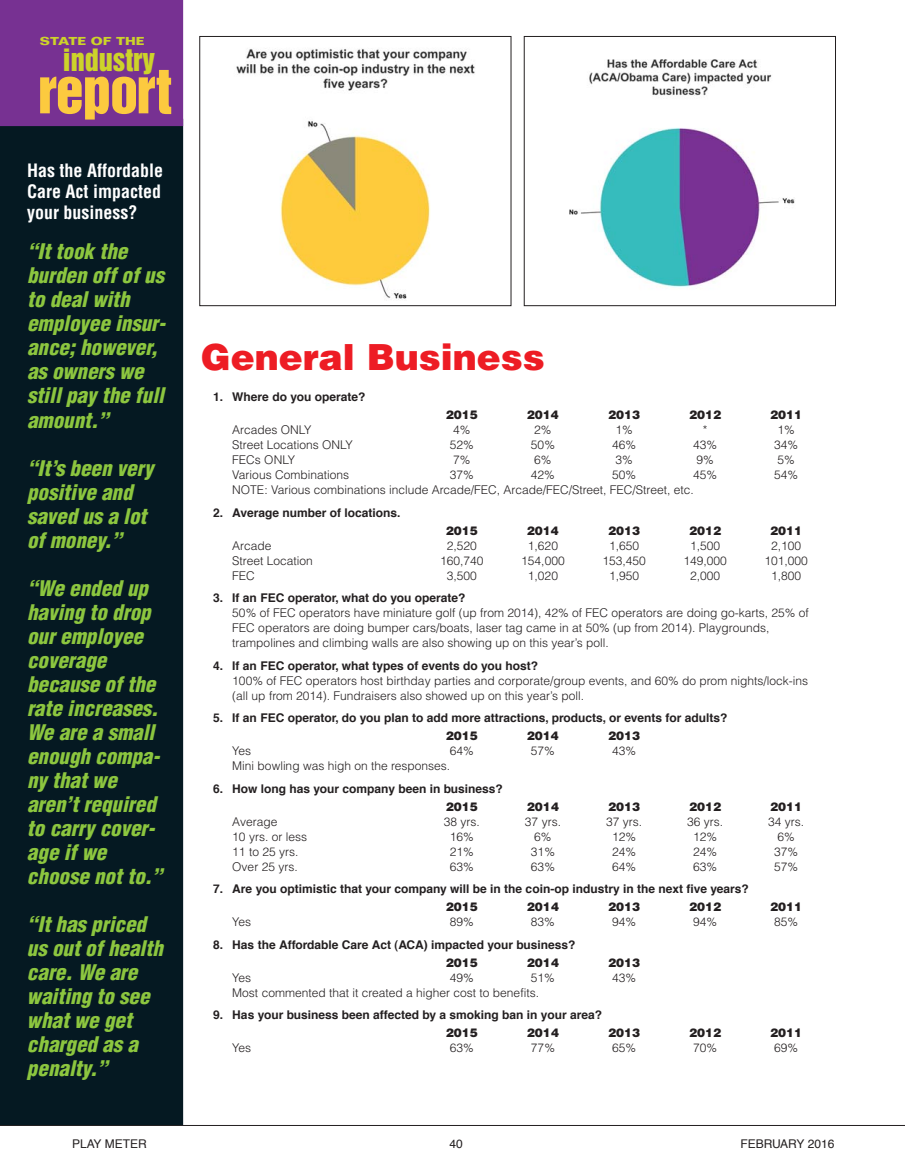
<style>
.page{position:relative;width:905px;height:1175px;background:#fff}
.page>*{position:absolute;margin:0;border:0;box-sizing:border-box;transform-origin:0 0}
.t1{font:56.25px "Helvetica Inserat";letter-spacing:-.02em;color:#fcca3f}
.t2{font:900 36px "Helvetica";color:#ed1c24}
.t3{font:28.2px "Helvetica Inserat";color:#cdd32a}
.t4{font:italic 900 condensed 21px/24px "Helvetica";color:#8cc63f}
.t5{font:700 condensed 18px/21px "Helvetica";color:#fff;text-align:justify}
.t6{font:300 12px/15px "Helvetica";color:#231f20}
.t7{font:700 12px/18px "Helvetica";color:#231f20}
.t8{font:900 12px "Helvetica";color:#231f20}
.t9{font:12px "Helvetica";color:#231f20}
.t10{font:700 11.25px "Folio";color:#cdd32a;scale:1.2 1}
.s1{font-weight:700}
.s2{font-weight:900}
</style>
<div class="page">
<div style="left:0;top:126px;width:183px;height:999px;background:#051922"></div>
<div style="left:0;top:0;width:183px;height:126px;background:#773192"></div>
<hr style="left:0;top:1125px;width:904px;height:1px;background:#231f20">
<img style="left:236px;top:48px;width:239px;height:252px">
<div style="left:199px;top:36px;width:312px;height:270px;border:1px solid #231f20"></div>
<img style="left:569px;top:59px;width:226px;height:228px">
<div style="left:523px;top:36px;width:312px;height:270px;border:1px solid #231f20"></div>
<p class="t10" style="left:40px;top:37px;width:89px">STATE OF THE</p>
<p class="t3" style="left:63px;top:49px;width:94px">industry</p>
<p class="t1" style="left:38px;top:68px;width:135px">report</p>
<p class="t5" style="left:27px;top:161px;width:137px">Has the Affordable Care Act impacted your business?</p>
<p class="t4" style="left:27px;top:241px;width:144px">“Ittook the burden offofus to dealwith employee insur&shy;ance;however, as owners we stillpay the full amount.”</p>
<p class="t4" style="left:27px;top:457px;width:128px">“It’s been very positive and saved us a lot ofmoney.”</p>
<p class="t4" style="left:27px;top:577px;width:141px">“We ended up having to drop ouremployee coverage because ofthe rate increases.<br>We are a small enough compa&shy;ny thatwe aren’trequired to carry cover&shy;age ifwe choose notto.”</p>
<p class="t4" style="left:27px;top:913px;width:142px">“Ithas priced us outofhealth care.We are waiting to see whatwe get charged as a penalty.”</p>
<p class="t2" style="left:201px;top:343px;width:345px">General Business</p>
<p class="t7" style="left:213px;top:389px;width:154px">1. Where do you operate?</p>
<p class="t8" style="left:446px;top:410px;width:34px">2015</p>
<p class="t8" style="left:527px;top:410px;width:34px">2014</p>
<p class="t8" style="left:608px;top:410px;width:34px">2013</p>
<p class="t8" style="left:689px;top:410px;width:34px">2012</p>
<p class="t8" style="left:770px;top:410px;width:34px">2011</p>
<p class="t6" style="left:232px;top:423px;width:81px">Arcades ONLY</p>
<p class="t6" style="left:453px;top:423px;width:19px">4%</p>
<p class="t6" style="left:534px;top:423px;width:19px">2%</p>
<p class="t6" style="left:615px;top:423px;width:19px">1%</p>
<p class="t6" style="left:702px;top:423px;width:6px">*</p>
<p class="t6" style="left:777px;top:423px;width:19px">1%</p>
<p class="t6" style="left:232px;top:438px;width:122px">Street Locations ONLY</p>
<p class="t6" style="left:450px;top:438px;width:26px">52%</p>
<p class="t6" style="left:531px;top:438px;width:26px">50%</p>
<p class="t6" style="left:612px;top:438px;width:26px">46%</p>
<p class="t6" style="left:693px;top:438px;width:26px">43%</p>
<p class="t6" style="left:774px;top:438px;width:26px">34%</p>
<p class="t6" style="left:232px;top:453px;width:64px">FECs ONLY</p>
<p class="t6" style="left:453px;top:453px;width:19px">7%</p>
<p class="t6" style="left:534px;top:453px;width:19px">6%</p>
<p class="t6" style="left:615px;top:453px;width:19px">3%</p>
<p class="t6" style="left:696px;top:453px;width:19px">9%</p>
<p class="t6" style="left:777px;top:453px;width:19px">5%</p>
<p class="t6" style="left:232px;top:468px;width:118px">Various Combinations</p>
<p class="t6" style="left:450px;top:468px;width:26px">37%</p>
<p class="t6" style="left:531px;top:468px;width:26px">42%</p>
<p class="t6" style="left:612px;top:468px;width:26px">50%</p>
<p class="t6" style="left:693px;top:468px;width:26px">45%</p>
<p class="t6" style="left:774px;top:468px;width:26px">54%</p>
<p class="t6" style="left:232px;top:483px;width:463px">NOTE: Various combinations include Arcade/FEC, Arcade/FEC/Street, FEC/Street, etc.</p>
<p class="t7" style="left:213px;top:504px;width:189px">2. Average number of locations.</p>
<p class="t8" style="left:446px;top:526px;width:34px">2015</p>
<p class="t8" style="left:527px;top:526px;width:34px">2014</p>
<p class="t8" style="left:608px;top:526px;width:34px">2013</p>
<p class="t8" style="left:689px;top:526px;width:34px">2012</p>
<p class="t8" style="left:770px;top:526px;width:34px">2011</p>
<p class="t6" style="left:232px;top:539px;width:41px">Arcade</p>
<p class="t6" style="left:447px;top:539px;width:32px">2,520</p>
<p class="t6" style="left:528px;top:539px;width:32px">1,620</p>
<p class="t6" style="left:609px;top:539px;width:32px">1,650</p>
<p class="t6" style="left:690px;top:539px;width:32px">1,500</p>
<p class="t6" style="left:771px;top:539px;width:32px">2,100</p>
<p class="t6" style="left:232px;top:554px;width:82px">Street Location</p>
<p class="t6" style="left:440px;top:554px;width:45px">160,740</p>
<p class="t6" style="left:521px;top:554px;width:45px">154,000</p>
<p class="t6" style="left:602px;top:554px;width:45px">153,450</p>
<p class="t6" style="left:683px;top:554px;width:45px">149,000</p>
<p class="t6" style="left:764px;top:554px;width:45px">101,000</p>
<p class="t6" style="left:232px;top:569px;width:24px">FEC</p>
<p class="t6" style="left:447px;top:569px;width:32px">3,500</p>
<p class="t6" style="left:528px;top:569px;width:32px">1,020</p>
<p class="t6" style="left:609px;top:569px;width:32px">1,950</p>
<p class="t6" style="left:690px;top:569px;width:32px">2,000</p>
<p class="t6" style="left:771px;top:569px;width:32px">1,800</p>
<p class="t6" style="left:232px;top:591px;width:578px;text-indent:-19px"><span class="s1">3. If an FEC operator, what do you operate?<br></span>50% of FEC operators have miniature golf (up from 2014), 42% of FEC operators are doing go-karts, 25% of FEC operators are doing bumper cars/boats, laser tag came in at 50% (up from 2014). Playgrounds, trampolines and climbing walls are also showing up on this year’s poll.</p>
<p class="t6" style="left:232px;top:659px;width:577px;text-indent:-19px"><span class="s1">4. If an FEC operator, what types of events do you host?<br></span>100% of FEC operators host birthday parties and corporate/group events, and 60% do prom nights/lock-ins (all up from 2014). Fundraisers also showed up on this year’s poll.</p>
<p class="t7" style="left:446px;top:710px;width:283px;text-indent:-232px">5. If an FEC operator, do you plan to add more attractions, products, or events for adults?<br><span class="s2">2015</span></p>
<p class="t8" style="left:527px;top:731px;width:34px">2014</p>
<p class="t8" style="left:608px;top:731px;width:34px">2013</p>
<p class="t6" style="left:232px;top:744px;width:20px">Yes</p>
<p class="t6" style="left:450px;top:744px;width:26px">64%</p>
<p class="t6" style="left:531px;top:744px;width:26px">57%</p>
<p class="t6" style="left:612px;top:744px;width:26px">43%</p>
<p class="t6" style="left:232px;top:759px;width:219px">Mini bowling was high on the responses.</p>
<p class="t7" style="left:446px;top:780px;width:58px;text-indent:-232px">6. How long has your company been in business?<br><span class="s2">2015</span></p>
<p class="t8" style="left:527px;top:802px;width:34px">2014</p>
<p class="t8" style="left:608px;top:802px;width:34px">2013</p>
<p class="t8" style="left:689px;top:802px;width:34px">2012</p>
<p class="t8" style="left:770px;top:802px;width:34px">2011</p>
<p class="t6" style="left:232px;top:815px;width:47px">Average</p>
<p class="t6" style="left:444px;top:815px;width:38px">38 yrs.</p>
<p class="t6" style="left:525px;top:815px;width:38px">37 yrs.</p>
<p class="t6" style="left:606px;top:815px;width:38px">37 yrs.</p>
<p class="t6" style="left:687px;top:815px;width:38px">36 yrs.</p>
<p class="t6" style="left:768px;top:815px;width:38px">34 yrs.</p>
<p class="t6" style="left:232px;top:830px;width:76px">10 yrs. or less</p>
<p class="t6" style="left:450px;top:830px;width:26px">16%</p>
<p class="t6" style="left:534px;top:830px;width:19px">6%</p>
<p class="t6" style="left:612px;top:830px;width:26px">12%</p>
<p class="t6" style="left:693px;top:830px;width:26px">12%</p>
<p class="t6" style="left:777px;top:830px;width:19px">6%</p>
<p class="t6" style="left:232px;top:845px;width:68px">11 to 25 yrs.</p>
<p class="t6" style="left:450px;top:845px;width:26px">21%</p>
<p class="t6" style="left:531px;top:845px;width:26px">31%</p>
<p class="t6" style="left:612px;top:845px;width:26px">24%</p>
<p class="t6" style="left:693px;top:845px;width:26px">24%</p>
<p class="t6" style="left:774px;top:845px;width:26px">37%</p>
<p class="t6" style="left:232px;top:860px;width:67px">Over 25 yrs.</p>
<p class="t6" style="left:450px;top:860px;width:26px">63%</p>
<p class="t6" style="left:531px;top:860px;width:26px">63%</p>
<p class="t6" style="left:612px;top:860px;width:26px">64%</p>
<p class="t6" style="left:693px;top:860px;width:26px">63%</p>
<p class="t6" style="left:774px;top:860px;width:26px">57%</p>
<p class="t7" style="left:446px;top:881px;width:304px;text-indent:-232px">7. Are you optimistic that your company will be in the coin-op industry in the next five years?<br><span class="s2">2015</span></p>
<p class="t8" style="left:527px;top:902px;width:34px">2014</p>
<p class="t8" style="left:608px;top:902px;width:34px">2013</p>
<p class="t8" style="left:689px;top:902px;width:34px">2012</p>
<p class="t8" style="left:770px;top:902px;width:34px">2011</p>
<p class="t6" style="left:232px;top:915px;width:20px">Yes</p>
<p class="t6" style="left:450px;top:915px;width:26px">89%</p>
<p class="t6" style="left:531px;top:915px;width:26px">83%</p>
<p class="t6" style="left:612px;top:915px;width:26px">94%</p>
<p class="t6" style="left:693px;top:915px;width:26px">94%</p>
<p class="t6" style="left:774px;top:915px;width:26px">85%</p>
<p class="t7" style="left:446px;top:936px;width:131px;text-indent:-232px">8. Has the Affordable Care Act (ACA) impacted your business?<br><span class="s2">2015</span></p>
<p class="t8" style="left:527px;top:958px;width:34px">2014</p>
<p class="t8" style="left:608px;top:958px;width:34px">2013</p>
<p class="t6" style="left:232px;top:971px;width:20px">Yes</p>
<p class="t6" style="left:450px;top:971px;width:26px">49%</p>
<p class="t6" style="left:531px;top:971px;width:26px">51%</p>
<p class="t6" style="left:612px;top:971px;width:26px">43%</p>
<p class="t6" style="left:232px;top:986px;width:308px">Most commented that it created a higher cost to benefits.</p>
<p class="t7" style="left:446px;top:1007px;width:158px;text-indent:-232px">9. Has your business been affected by a smoking ban in your area?<br><span class="s2">2015</span></p>
<p class="t8" style="left:527px;top:1028px;width:34px">2014</p>
<p class="t8" style="left:608px;top:1028px;width:34px">2013</p>
<p class="t8" style="left:689px;top:1028px;width:34px">2012</p>
<p class="t8" style="left:770px;top:1028px;width:34px">2011</p>
<p class="t6" style="left:232px;top:1041px;width:20px">Yes</p>
<p class="t6" style="left:450px;top:1041px;width:26px">63%</p>
<p class="t6" style="left:531px;top:1041px;width:26px">77%</p>
<p class="t6" style="left:612px;top:1041px;width:26px">65%</p>
<p class="t6" style="left:693px;top:1041px;width:26px">70%</p>
<p class="t6" style="left:774px;top:1041px;width:26px">69%</p>
<p class="t9" style="left:72px;top:1138px;width:76px">PLAY METER</p>
<p class="t9" style="left:449px;top:1138px;width:15px">40</p>
<p class="t9" style="left:740px;top:1138px;width:95px">FEBRUARY 2016</p>
</div>
